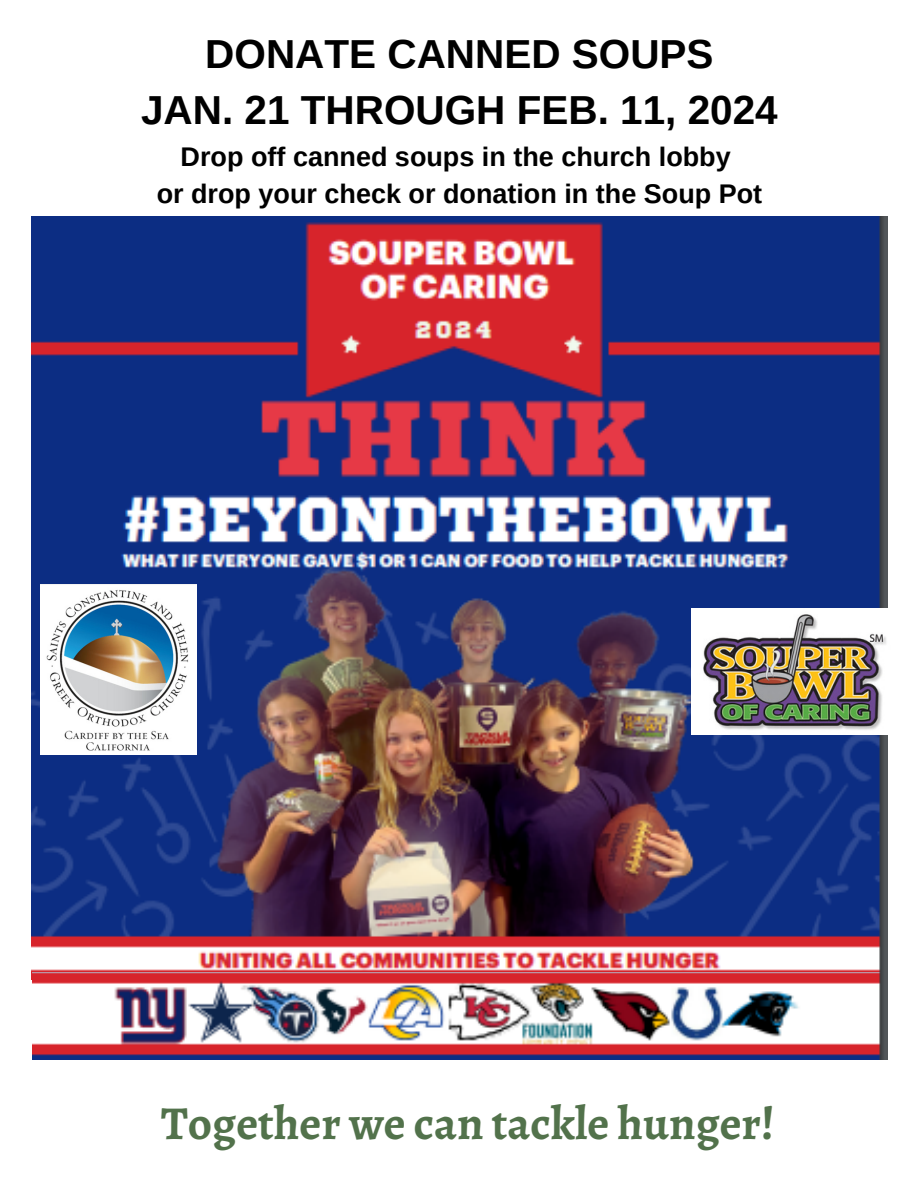
<style>
.page{position:relative;width:918px;height:1188px;background:#fff}
.page>*{position:absolute;margin:0;border:0;box-sizing:border-box;transform-origin:0 0}
.t1{font:700 47.25px "Alegreya";color:#52724b}
.t2{font:700 40.5px "Arimo";color:#000}
.t3{font:700 27px "Arimo";color:#000}
</style>
<div class="page">
<img style="left:31px;top:217px;width:856px;height:763px">
<img style="left:33px;top:973px;width:854px;height:86px">
<img style="left:691px;top:608px;width:196px;height:126px">
<img style="left:40px;top:585px;width:157px;height:170px">
<p class="t2" style="left:205px;top:31px;width:510px">DONATE CANNED SOUPS</p>
<p class="t2" style="left:141px;top:87px;width:638px">JAN. 21 THROUGH FEB. 11, 2024</p>
<p class="t3" style="left:181px;top:141px;width:552px">Drop off canned soups in the church lobby</p>
<p class="t3" style="left:157px;top:178px;width:607px">or drop your check or donation in the Soup Pot</p>
<p class="t1" style="left:161px;top:1091px;width:615px">Together we can tackle hunger!</p>
</div>
